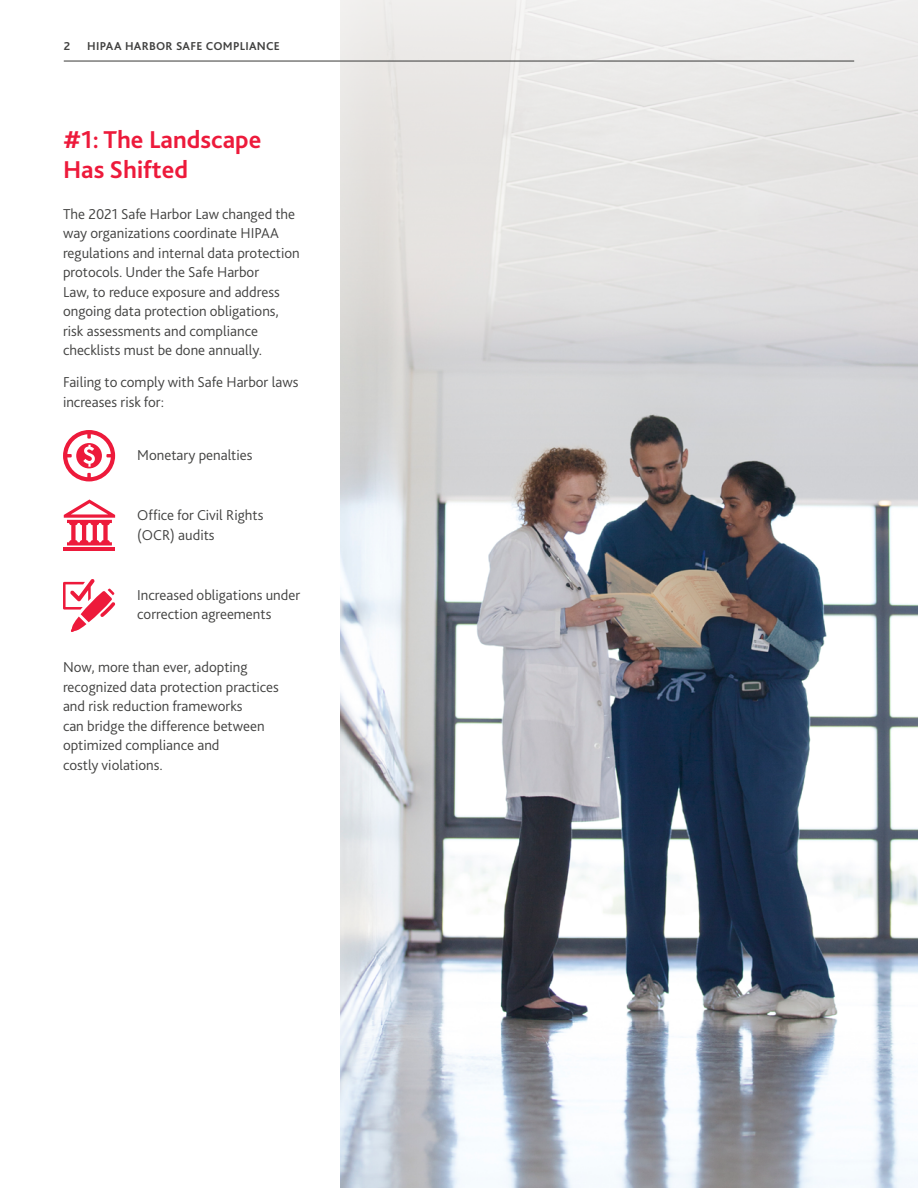
<style>
.page{position:relative;width:918px;height:1188px;background:#fff}
.page>*{position:absolute;margin:0;border:0;box-sizing:border-box;transform-origin:0 0}
.t1{font:700 25.5px/30px "Bliss Pro";color:#ed1a3b}
.t2{font:300 15px/19.5px "Bliss Pro";color:#424241}
.t3{font:700 12px "Bliss Pro";letter-spacing:.025em;color:#424241}
</style>
<div class="page">
<img style="left:341px;top:477px;width:577px;height:711px">
<svg style="left:341px;top:0;width:577px;height:477px;background:#dddcdc"></svg>
<svg style="left:63px;top:430px;width:52px;height:51px"></svg>
<hr style="left:64px;top:548px;width:51px;height:3px;background:#ed1a3b">
<svg style="left:64px;top:500px;width:51px;height:46px"></svg>
<svg style="left:63px;top:579px;width:52px;height:53px"></svg>
<hr style="left:64px;top:61px;width:790px;height:1px;background:#424241">
<p class="t3" style="left:64px;top:39px;width:8px">2</p>
<p class="t3" style="left:87px;top:39px;width:194px">HIPAA HARBOR SAFE COMPLIANCE</p>
<h1 class="t1" style="left:63px;top:124px;width:200px">#1: The Landscape<br>Has Shifted</h1>
<p class="t2" style="left:63px;top:204px;width:238px">The 2021 Safe Harbor Law changed the way organizations coordinate HIPAA regulations and internal data protection protocols. Under the Safe Harbor<br>Law, to reduce exposure and address ongoing data protection obligations, risk assessments and compliance checklists must be done annually.</p>
<p class="t2" style="left:63px;top:372px;width:237px">Failing to comply with Safe Harbor laws increases risk for:</p>
<p class="t2" style="left:137px;top:445px;width:117px">Monetary penalties</p>
<p class="t2" style="left:137px;top:505px;width:128px">Office for Civil Rights (OCR) audits</p>
<p class="t2" style="left:137px;top:585px;width:164px">Increased obligations under correction agreements</p>
<p class="t2" style="left:63px;top:657px;width:217px">Now, more than ever, adopting recognized data protection practices and risk reduction frameworks<br>can bridge the difference between optimized compliance and<br>costly violations.</p>
</div>
